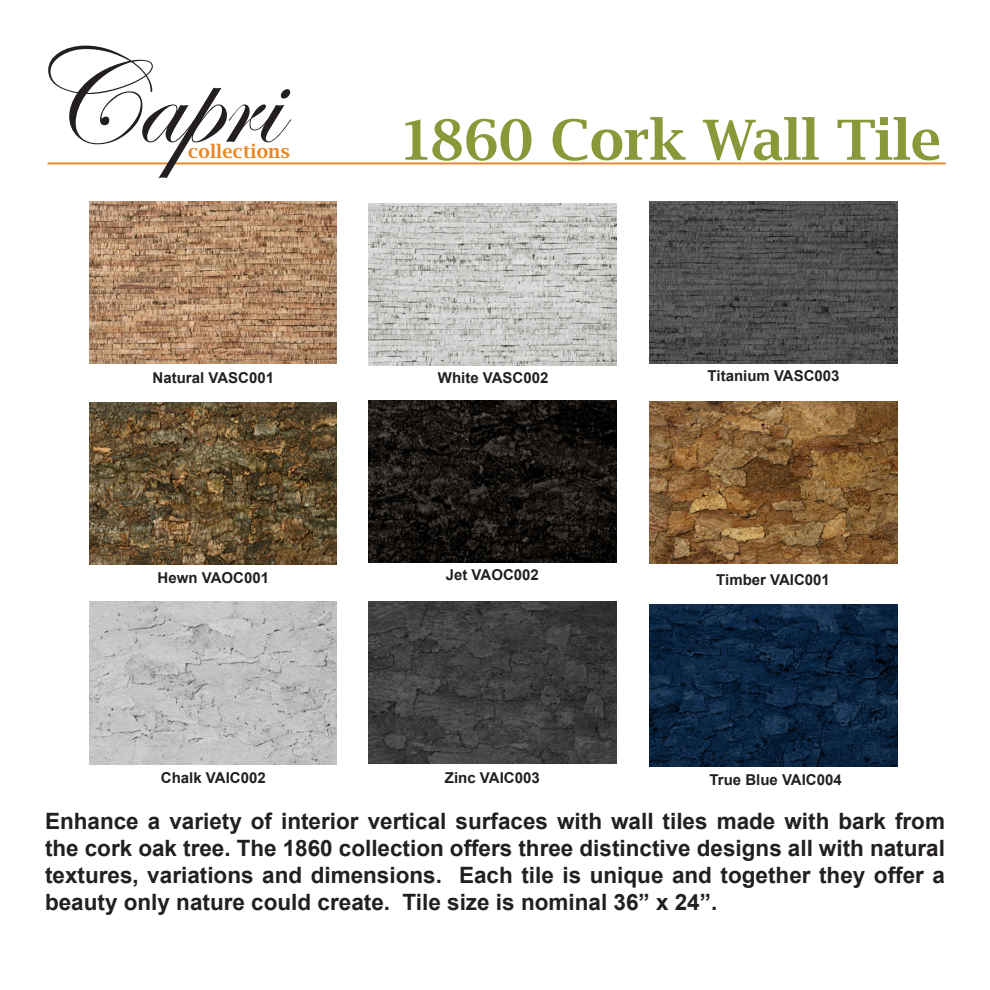
<style>
.page{position:relative;width:990px;height:990px;background:#fff}
.page>*{position:absolute;margin:0;border:0;box-sizing:border-box;transform-origin:0 0}
.t1{font:137.5px "Edwardian Scr Alt ITCTT";color:#231f20}
.t2{font:60px "Lucida Brig EFOP Dem Bol";color:#889939}
.t3{font:700 22.5px/27px "Arial";color:#231f20;text-align:justify}
.t4{font:20px "Lucida Brig EFOP Dem Bol";letter-spacing:.01em;color:#e98523}
.t5{font:700 15px "Arial";color:#231f20}
</style>
<div class="page">
<hr style="left:48px;top:163px;width:898px;height:1px;background:#e98523">
<img style="left:89px;top:201px;width:248px;height:162px">
<img style="left:369px;top:203px;width:247px;height:162px">
<img style="left:650px;top:201px;width:247px;height:162px">
<img style="left:89px;top:403px;width:248px;height:162px">
<img style="left:369px;top:401px;width:247px;height:162px">
<img style="left:650px;top:401px;width:247px;height:162px">
<img style="left:89px;top:602px;width:248px;height:162px">
<img style="left:369px;top:601px;width:247px;height:163px">
<img style="left:650px;top:604px;width:247px;height:162px">
<p class="t1" style="left:24px;top:24px;width:256px">Capri</p>
<p class="t4" style="left:188px;top:140px;width:103px">collections</p>
<p class="t5" style="left:153px;top:368px;width:123px">Natural VASC001</p>
<p class="t5" style="left:158px;top:568px;width:113px">Hewn VAOC001</p>
<p class="t2" style="left:399px;top:106px;width:544px">1860 Cork Wall Tile</p>
<p class="t5" style="left:438px;top:368px;width:112px">White VASC002</p>
<p class="t5" style="left:708px;top:366px;width:133px">Titanium VASC003</p>
<p class="t5" style="left:446px;top:565px;width:95px">Jet VAOC002</p>
<p class="t5" style="left:716px;top:570px;width:115px">Timber VAIC001</p>
<p class="t5" style="left:161px;top:768px;width:106px">Chalk VAIC002</p>
<p class="t5" style="left:445px;top:768px;width:96px">Zinc VAIC003</p>
<p class="t5" style="left:710px;top:770px;width:134px">True Blue VAIC004</p>
<p class="t3" style="left:45px;top:808px;width:902px">Enhance a variety of interior vertical surfaces with wall tiles made with bark from the cork oak tree. The 1860 collection offers three distinctive designs all with natural textures, variations and dimensions. Each tile is unique and together they offer a beauty only nature could create. Tile size is nominal 36” x 24”.</p>
</div>
